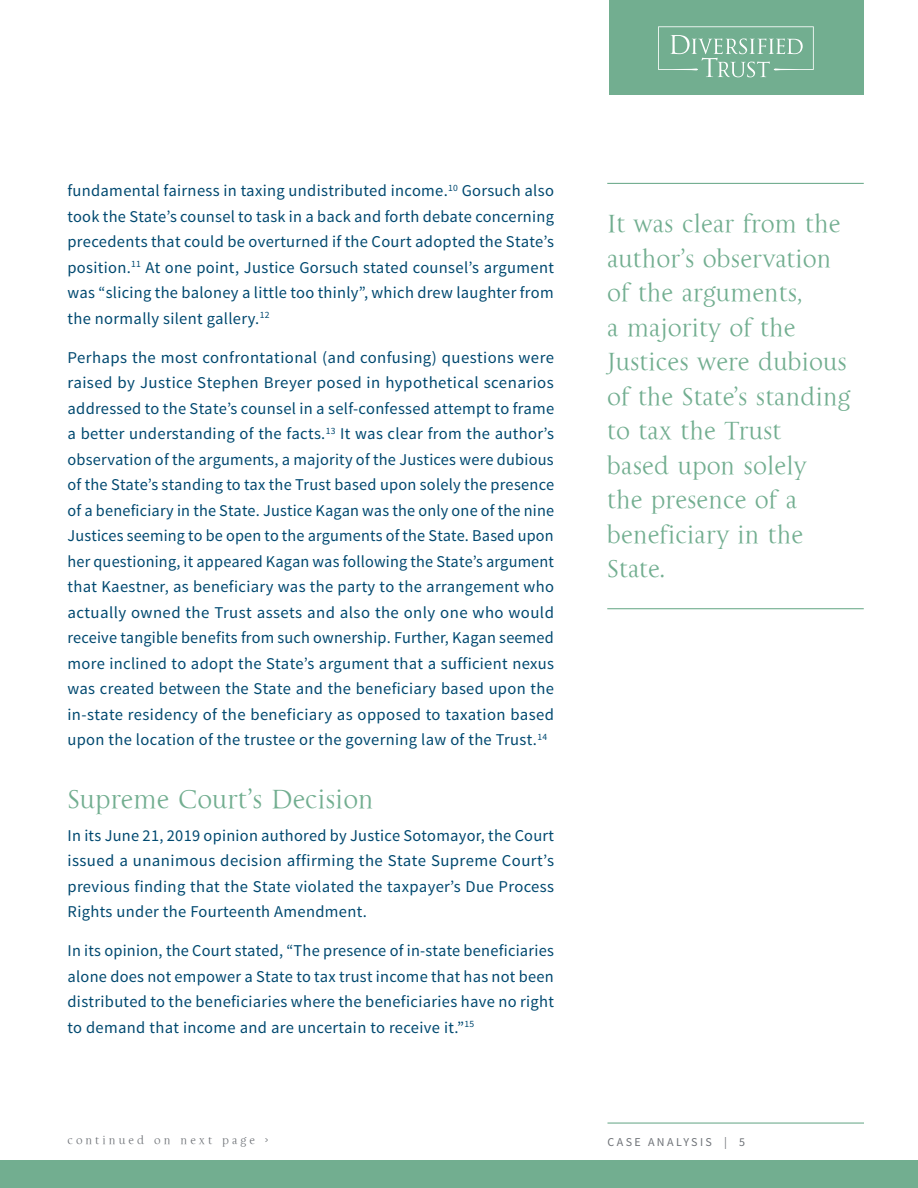
<style>
.page{position:relative;width:918px;height:1188px;background:#fff}
.page>*{position:absolute;margin:0;border:0;box-sizing:border-box;transform-origin:0 0}
.Article_Header{font:27px "La Gioconda OSTT";color:#72ae90}
.Body_Page1{font:25.5px/34.5px "La Gioconda OSTT";color:#72ae90}
.Body_Page1-2{font:16.5px/25.5px "Source Sans Pro";letter-spacing:.02em;color:#004970;text-align:justify}
.t1{font:12px "La Gioconda OSTT";letter-spacing:.25em;color:#6e7277}
.t2{font:12px "Source Sans Pro";letter-spacing:.2em;color:#6e7277}
</style>
<div class="page">
<div style="left:609px;top:0;width:255px;height:94px;background:#72ae90"></div>
<svg style="left:658px;top:26px;width:156px;height:51px"></svg>
<div style="left:0;top:1161px;width:918px;height:27px;background:#72ae90"></div>
<hr style="left:608px;top:1122px;width:256px;height:2px;background:#72ae90">
<hr style="left:607px;top:183px;width:257px;height:1px;background:#72ae90">
<hr style="left:607px;top:608px;width:257px;height:1px;background:#72ae90">
<p class="Body_Page1-2" style="left:68px;top:178px;width:488px">fundamental fairness in taxing undistributed income.<sup>10</sup> Gorsuch also took the State’s counsel to task in a back and forth debate concerning precedents that could be overturned if the Court adopted the State’s position.<sup>11</sup> At one point, Justice Gorsuch stated counsel’s argument was “slicing the baloney a little too thinly”, which drew laughter from the normally silent gallery.<sup>12</sup></p>
<p class="Body_Page1-2" style="left:68px;top:345px;width:488px">Perhaps the most confrontational (and confusing) questions were raised by Justice Stephen Breyer posed in hypothetical scenarios addressed to the State’s counsel in a self-confessed attempt to frame a better understanding of the facts.<sup>13</sup> It was clear from the author’s observation of the arguments, a majority of the Justices were dubious of the State’s standing to tax the Trust based upon solely the presence of a beneficiary in the State. Justice Kagan was the only one of the nine Justices seeming to be open to the arguments of the State. Based upon her questioning, it appeared Kagan was following the State’s argument that Kaestner, as beneficiary was the party to the arrangement who actually owned the Trust assets and also the only one who would receive tangible benefits from such ownership. Further, Kagan seemed more inclined to adopt the State’s argument that a sufficient nexus was created between the State and the beneficiary based upon the in-state residency of the beneficiary as opposed to taxation based upon the location of the trustee or the governing law of the Trust.<sup>14</sup></p>
<p class="Article_Header" style="left:68px;top:784px;width:307px">Supreme Court’s Decision</p>
<p class="Body_Page1-2" style="left:68px;top:823px;width:488px">In its June 21, 2019 opinion authored by Justice Sotomayor, the Court issued a unanimous decision affirming the State Supreme Court’s previous finding that the State violated the taxpayer’s Due Process Rights under the Fourteenth Amendment.</p>
<p class="Body_Page1-2" style="left:68px;top:938px;width:488px">In its opinion, the Court stated, “The presence of in-state beneficiaries alone does not empower a State to tax trust income that has not been distributed to the beneficiaries where the beneficiaries have no right to demand that income and are uncertain to receive it.”<sup>15</sup></p>
<p class="Body_Page1" style="left:607px;top:206px;width:245px">It was clear from the author’s observation of the arguments,<br>a majority of the<br>Justices were dubious of the State’s standing to tax the Trust<br>based upon solely<br>the presence of a beneficiary in the<br>State.</p>
<p class="t1" style="left:68px;top:1133px;width:202px">continued on next page &gt;</p>
<p class="t2" style="left:608px;top:1135px;width:139px">CASE ANALYSIS | 5</p>
</div>
